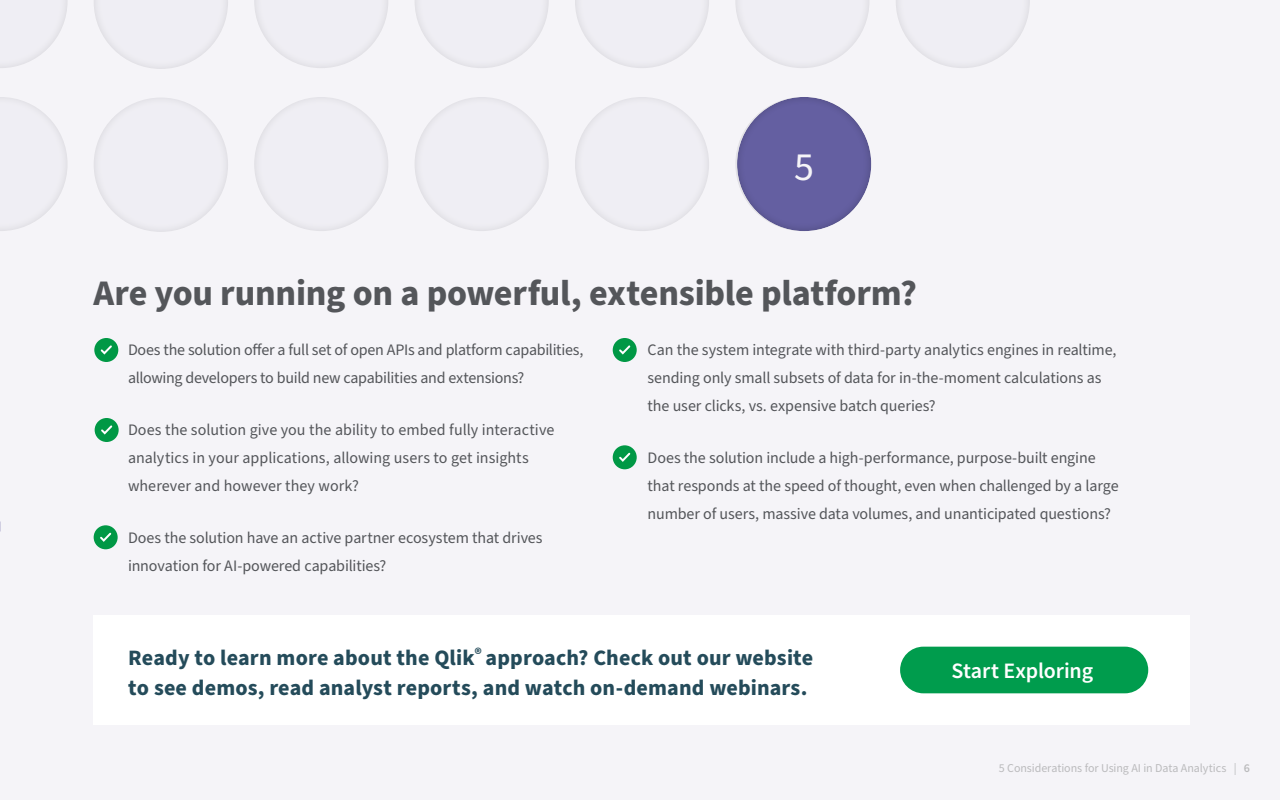
<style>
.page{position:relative;width:1280px;height:800px;background:#f5f4f8}
.page>*{position:absolute;margin:0;border:0;box-sizing:border-box;transform-origin:0 0}
.BODY_H1{font:40px "Source Sans Pro";color:#f5f4f8}
.BODY_H1-2{font:700 36px "Source Sans Pro";letter-spacing:-.005em;color:#54565a}
.BODY_P{font:700 22px/30px "Source Sans Pro";letter-spacing:.005em;color:#244b5a}
.BODY_P-2{font:22px "Source Sans Variable";letter-spacing:-.005em;color:#fff}
.BODY_BULLETS{font:16px/28px "Source Sans Pro";letter-spacing:-.005em;color:#54565a}
.t1{font:12px "Source Sans Pro";letter-spacing:-.005em;color:#bbbbbd}
.s1{font-weight:600}
</style>
<div class="page">
<div style="left:613px;top:445px;width:24px;height:24px;background:#009845;border-radius:50%"></div>
<svg style="left:619px;top:452px;width:12px;height:10px"></svg>
<div style="left:613px;top:338px;width:24px;height:24px;background:#009845;border-radius:50%"></div>
<svg style="left:619px;top:345px;width:12px;height:10px"></svg>
<div style="left:94px;top:338px;width:24px;height:24px;background:#009845;border-radius:50%"></div>
<svg style="left:100px;top:345px;width:12px;height:10px"></svg>
<div style="left:95px;top:418px;width:24px;height:24px;background:#009845;border-radius:50%"></div>
<svg style="left:101px;top:425px;width:12px;height:10px"></svg>
<div style="left:94px;top:525px;width:24px;height:24px;background:#009845;border-radius:50%"></div>
<svg style="left:100px;top:532px;width:12px;height:10px"></svg>
<div style="left:0;top:0;width:1046px;height:70px;background:#efeef4"></div>
<div style="left:0;top:84px;width:886px;height:149px;background:#efeef4"></div>
<div style="left:729px;top:90px;width:152px;height:142px;background:#000;opacity:.25"></div>
<div style="left:94px;top:615px;width:1096px;height:110px;background:#fff"></div>
<div style="left:900px;top:647px;width:248px;height:46px;background:#009c4d;border-radius:23px"></div>
<p class="BODY_H1" style="left:794px;top:140px;width:21px">5</p>
<p class="BODY_H1-2" style="left:94px;top:269px;width:825px">Are you running on a powerful, extensible platform?</p>
<p class="BODY_BULLETS" style="left:128px;top:336px;width:457px">Does the solution offer a full set of open APIs and platform capabilities, allowing developers to build new capabilities and extensions?</p>
<p class="BODY_BULLETS" style="left:128px;top:416px;width:428px">Does the solution give you the ability to embed fully interactive analytics in your applications, allowing users to get insights wherever and however they work?</p>
<p class="BODY_BULLETS" style="left:128px;top:524px;width:416px">Does the solution have an active partner ecosystem that drives innovation for AI-powered capabilities?</p>
<p class="BODY_BULLETS" style="left:648px;top:336px;width:470px">Can the system integrate with third-party analytics engines in realtime, sending only small subsets of data for in-the-moment calculations as the user clicks, vs. expensive batch queries?</p>
<p class="BODY_BULLETS" style="left:648px;top:444px;width:473px">Does the solution include a high-performance, purpose-built engine that responds at the speed of thought, even when challenged by a large number of users, massive data volumes, and unanticipated questions?</p>
<p class="BODY_P" style="left:128px;top:643px;width:687px">Ready to learn more about the Qlik<sup>®</sup> approach? Check out our website to see demos, read analyst reports, and watch on-demand webinars.</p>
<p class="BODY_P-2" style="left:951px;top:657px;width:143px">Start Exploring</p>
<p class="t1" style="left:999px;top:760px;width:253px">5 Considerations for Using AI in Data Analytics | <span class="s1">6</span></p>
</div>
